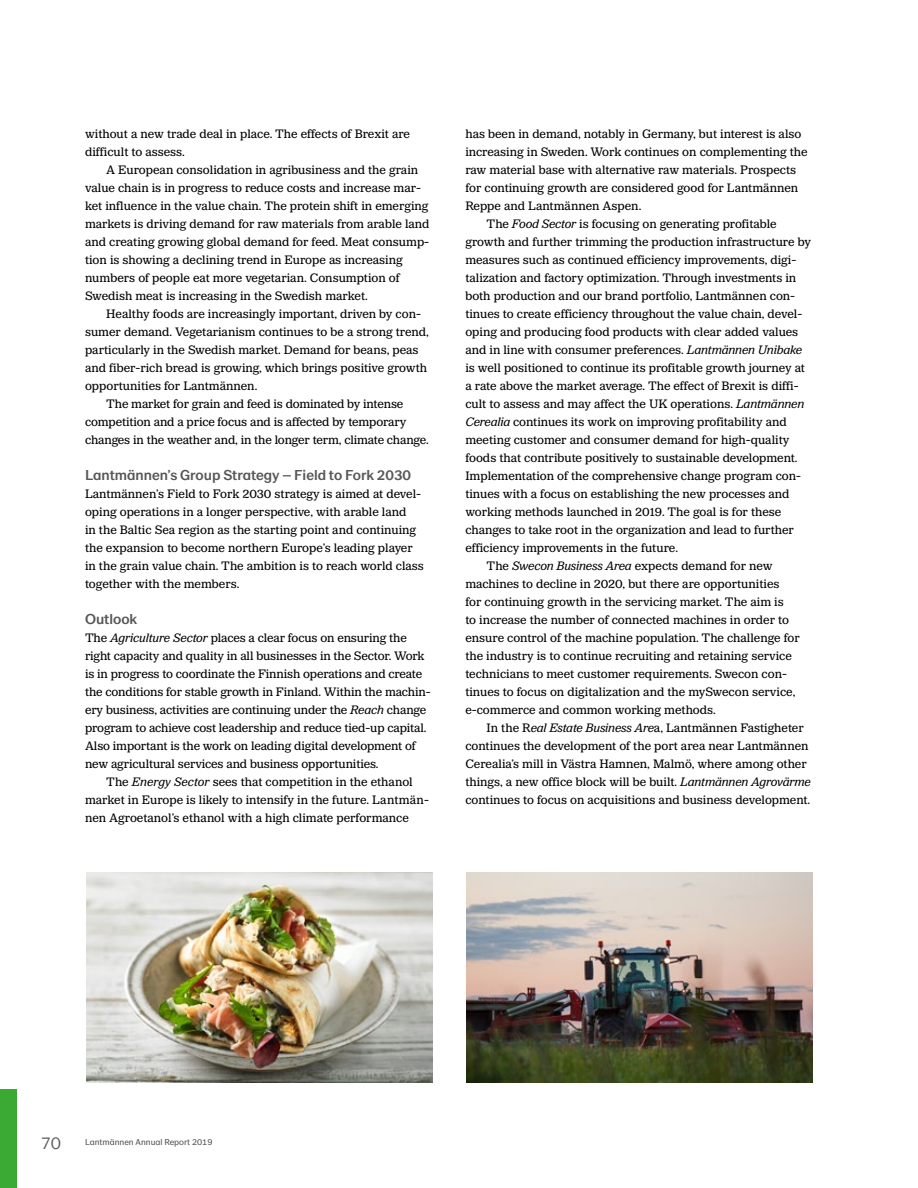
<style>
.page{position:relative;width:918px;height:1188px;background:#fff}
.page>*{position:absolute;margin:0;border:0;box-sizing:border-box;transform-origin:0 0}
.t1{font:300 18px "LM Sans";color:#575756}
.t2{font:500 15px "LM Sans";color:#575756}
.t3{font:12.75px/18px "LM Serif";color:#000}
.t4{font:9px "LM Sans";color:#575756}
.s1{font-style:italic}
</style>
<div class="page">
<div style="left:0;top:1089px;width:17px;height:99px;background:#3aaa35"></div>
<img style="left:466px;top:873px;width:347px;height:209px">
<img style="left:86px;top:873px;width:347px;height:209px">
<p class="t3" style="left:85px;top:125px;width:327px">without a new trade deal in place. The effects of Brexit are difficult to assess.</p>
<p class="t3" style="left:85px;top:161px;width:346px;text-indent:21px">A European consolidation in agribusiness and the grain value chain is in progress to reduce costs and increase mar&shy;ket influence in the value chain. The protein shift in emerging markets is driving demand for raw materials from arable land and creating growing global demand for feed. Meat consump&shy;tion is showing a declining trend in Europe as increasing numbers of people eat more vegetarian. Consumption of Swedish meat is increasing in the Swedish market.</p>
<p class="t3" style="left:106px;top:305px;width:316px">Healthy foods are increasingly important, driven by con-</p>
<p class="t3" style="left:85px;top:323px;width:345px">sumer demand. Vegetarianism continues to be a strong trend,</p>
<p class="t3" style="left:85px;top:341px;width:335px">particularly in the Swedish market. Demand for beans, peas</p>
<p class="t3" style="left:85px;top:359px;width:344px">and fiber-rich bread is growing, which brings positive growth</p>
<p class="t3" style="left:85px;top:377px;width:174px">opportunities for Lantmännen.</p>
<p class="t3" style="left:106px;top:395px;width:299px">The market for grain and feed is dominated by intense</p>
<p class="t3" style="left:85px;top:413px;width:323px">competition and a price focus and is affected by temporary</p>
<p class="t3" style="left:85px;top:431px;width:345px">changes in the weather and, in the longer term, climate change.</p>
<p class="t2" style="left:85px;top:466px;width:328px">Lantmännen’s Group Strategy – Field to Fork 2030</p>
<p class="t3" style="left:85px;top:485px;width:340px">Lantmännen’s Field to Fork 2030 strategy is aimed at devel&shy;oping operations in a longer perspective, with arable land<br>in the Baltic Sea region as the starting point and continuing the expansion to become northern Europe’s leading player in the grain value chain. The ambition is to reach world class together with the members.</p>
<p class="t2" style="left:85px;top:610px;width:54px">Outlook</p>
<p class="t3" style="left:85px;top:629px;width:347px">The <span class="s1">Agriculture Sector</span> places a clear focus on ensuring the right capacity and quality in all businesses in the Sector. Work is in progress to coordinate the Finnish operations and create the conditions for stable growth in Finland. Within the machin&shy;ery business, activities are continuing under the <span class="s1">Reach</span> change program to achieve cost leadership and reduce tied-up capital.<br>Also important is the work on leading digital development of new agricultural services and business opportunities.</p>
<p class="t3" style="left:85px;top:773px;width:346px;text-indent:21px">The <span class="s1">Energy Sector</span> sees that competition in the ethanol market in Europe is likely to intensify in the future. Lantmän&shy;nen Agroetanol’s ethanol with a high climate performance</p>
<p class="t3" style="left:465px;top:125px;width:338px">has been in demand, notably in Germany, but interest is also</p>
<p class="t3" style="left:465px;top:143px;width:344px">increasing in Sweden. Work continues on complementing the</p>
<p class="t3" style="left:465px;top:161px;width:332px">raw material base with alternative raw materials. Prospects</p>
<p class="t3" style="left:465px;top:179px;width:334px">for continuing growth are considered good for Lantmännen</p>
<p class="t3" style="left:465px;top:197px;width:177px">Reppe and Lantmännen Aspen.</p>
<p class="t3" style="left:487px;top:215px;width:292px">The <span class="s1">Food Sector</span> is focusing on generating profitable</p>
<p class="t3" style="left:465px;top:233px;width:347px">growth and further trimming the production infrastructure by</p>
<p class="t3" style="left:465px;top:251px;width:332px">measures such as continued efficiency improvements, digi-</p>
<p class="t3" style="left:465px;top:269px;width:333px">talization and factory optimization. Through investments in</p>
<p class="t3" style="left:465px;top:287px;width:331px">both production and our brand portfolio, Lantmännen con-</p>
<p class="t3" style="left:465px;top:305px;width:338px">tinues to create efficiency throughout the value chain, devel-</p>
<p class="t3" style="left:465px;top:323px;width:334px">oping and producing food products with clear added values</p>
<p class="t3" style="left:465px;top:341px;width:338px">and in line with consumer preferences. <span class="s1">Lantmännen Unibake</span></p>
<p class="t3" style="left:465px;top:359px;width:341px">is well positioned to continue its profitable growth journey at</p>
<p class="t3" style="left:465px;top:377px;width:335px">a rate above the market average. The effect of Brexit is diffi-</p>
<p class="t3" style="left:465px;top:395px;width:340px">cult to assess and may affect the UK operations. <span class="s1">Lantmännen</span></p>
<p class="t3" style="left:465px;top:413px;width:323px"><span class="s1">Cerealia</span> continues its work on improving profitability and</p>
<p class="t3" style="left:465px;top:431px;width:326px">meeting customer and consumer demand for high-quality</p>
<p class="t3" style="left:465px;top:449px;width:334px">foods that contribute positively to sustainable development.</p>
<p class="t3" style="left:465px;top:467px;width:337px">Implementation of the comprehensive change program con-</p>
<p class="t3" style="left:465px;top:485px;width:326px">tinues with a focus on establishing the new processes and</p>
<p class="t3" style="left:465px;top:503px;width:318px">working methods launched in 2019. The goal is for these</p>
<p class="t3" style="left:465px;top:521px;width:330px">changes to take root in the organization and lead to further</p>
<p class="t3" style="left:465px;top:539px;width:214px">efficiency improvements in the future.</p>
<p class="t3" style="left:487px;top:557px;width:288px">The <span class="s1">Swecon Business Area</span> expects demand for new</p>
<p class="t3" style="left:465px;top:575px;width:316px">machines to decline in 2020, but there are opportunities</p>
<p class="t3" style="left:465px;top:593px;width:320px">for continuing growth in the servicing market. The aim is</p>
<p class="t3" style="left:465px;top:611px;width:325px">to increase the number of connected machines in order to</p>
<p class="t3" style="left:465px;top:629px;width:336px">ensure control of the machine population. The challenge for</p>
<p class="t3" style="left:465px;top:647px;width:328px">the industry is to continue recruiting and retaining service</p>
<p class="t3" style="left:465px;top:665px;width:323px">technicians to meet customer requirements. Swecon con-</p>
<p class="t3" style="left:465px;top:683px;width:331px">tinues to focus on digitalization and the mySwecon service,</p>
<p class="t3" style="left:465px;top:701px;width:252px">e-commerce and common working methods.</p>
<p class="t3" style="left:487px;top:719px;width:319px">In the R<span class="s1">eal Estate Business Are</span>a, Lantmännen Fastigheter</p>
<p class="t3" style="left:465px;top:737px;width:345px">continues the development of the port area near Lantmännen</p>
<p class="t3" style="left:465px;top:755px;width:343px">Cerealia’s mill in Västra Hamnen, Malmö, where among other</p>
<p class="t3" style="left:465px;top:773px;width:347px">things, a new office block will be built. <span class="s1">Lantmännen Agrovärme</span></p>
<p class="t3" style="left:465px;top:791px;width:346px">continues to focus on acquisitions and business development.</p>
<h1 class="t1" style="left:41px;top:1133px;width:22px">70</h1>
<p class="t4" style="left:85px;top:1137px;width:129px">Lantmännen Annual Report 2019</p>
</div>
